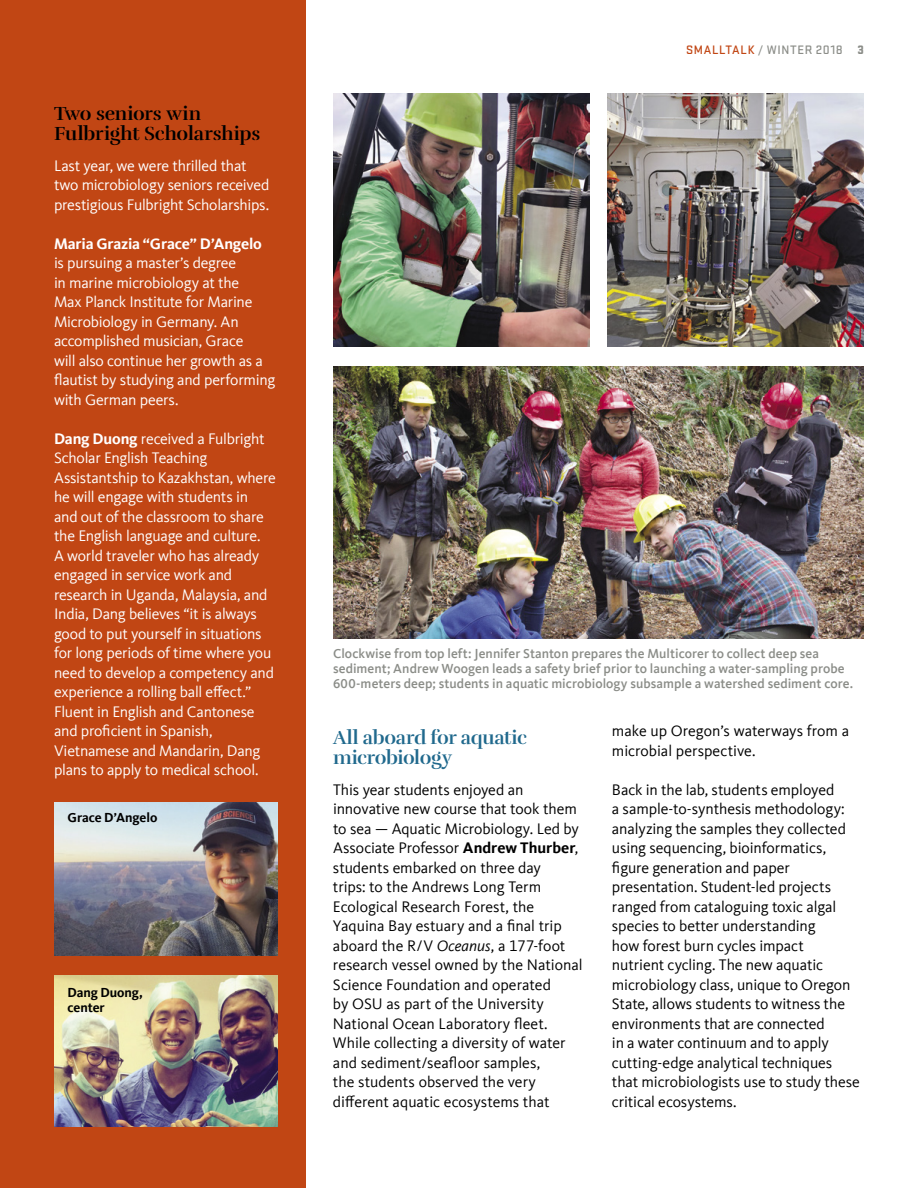
<style>
.page{position:relative;width:918px;height:1188px;background:#fff}
.page>*{position:absolute;margin:0;border:0;box-sizing:border-box;transform-origin:0 0}
.t1{font:19.5px/19.5px "Rufina Stencil Bold";letter-spacing:-.005em;color:#000}
.t2{font:19.5px/19.5px "Rufina Stencil Bold";letter-spacing:-.02em;color:#20698d}
.t3{font:15.75px/19.5px "Kievit Offc";letter-spacing:-.005em;color:#000}
.t4{font:15.75px/19.5px "Kievit Offc";letter-spacing:-.015em;color:#fff}
.t5{font:700 15.75px "Kievit Offc";letter-spacing:-.01em;color:#fff}
.t6{font:500 13.5px/15px "Kievit Offc";letter-spacing:.005em;color:#8b8d88}
.t7{font:700 13.5px/15px "Kievit Offc";letter-spacing:-.005em;color:#000}
.t8{font:500 12.75px "Stratum 2";letter-spacing:.055em;color:#8b8d88}
.s1{font-weight:700}
.s2{color:#c14614}
.s3{font-weight:900}
.s4{font-style:italic}
</style>
<div class="page">
<div style="left:0;top:0;width:306px;height:1188px;background:#c14614"></div>
<img style="left:333px;top:366px;width:531px;height:273px">
<img style="left:333px;top:93px;width:256px;height:253px">
<img style="left:608px;top:93px;width:256px;height:253px">
<img style="left:54px;top:975px;width:224px;height:151px">
<img style="left:54px;top:802px;width:224px;height:154px">
<p class="t1" style="left:54px;top:104px;width:208px">Two seniors win<br>Fulbright Scholarships</p>
<p class="t4" style="left:54px;top:156px;width:217px">Last year, we were thrilled that two microbiology seniors received prestigious Fulbright Scholarships.</p>
<p class="t5" style="left:54px;top:235px;width:209px">Maria Grazia “Grace” D’Angelo</p>
<p class="t4" style="left:54px;top:254px;width:223px">is pursuing a master’s degree<br>in marine microbiology at the<br>Max Planck Institute for Marine<br>Microbiology in Germany. An accomplished musician, Grace<br>will also continue her growth as a flautist by studying and performing with German peers.</p>
<p class="t4" style="left:54px;top:429px;width:223px"><span class="s1">Dang Duong</span> received a Fulbright<br>Scholar English Teaching<br>Assistantship to Kazakhstan, where he will engage with students in<br>and out of the classroom to share the English language and culture.<br>A world traveler who has already engaged in service work and research in Uganda, Malaysia, and<br>India, Dang believes “it is always good to put yourself in situations for long periods of time where you need to develop a competency and experience a rolling ball effect.”<br>Fluent in English and Cantonese and proficient in Spanish,<br>Vietnamese and Mandarin, Dang plans to apply to medical school.</p>
<p class="t7" style="left:68px;top:810px;width:91px">Grace D’Angelo</p>
<p class="t7" style="left:68px;top:985px;width:77px">Dang Duong, center</p>
<p class="t8" style="left:686px;top:41px;width:179px"><span class="s2">SMALLTALK</span> / WINTER 2018 <span class="s3">3</span></p>
<p class="t6" style="left:333px;top:646px;width:522px">Clockwise from top left: Jennifer Stanton prepares the Multicorer to collect deep sea sediment; Andrew Woogen leads a safety brief prior to launching a water-sampling probe<br>600-meters deep; students in aquatic microbiology subsample a watershed sediment core.</p>
<p class="t2" style="left:333px;top:728px;width:195px">All aboard for aquatic microbiology</p>
<p class="t3" style="left:333px;top:780px;width:251px">This year students enjoyed an innovative new course that took them to sea — Aquatic Microbiology. Led by Associate Professor <span class="s1">Andrew Thurber</span>, students embarked on three day<br>trips: to the Andrews Long Term Ecological Research Forest, the Yaquina Bay estuary and a final trip aboard the R/V <span class="s4">Oceanus</span>, a 177-foot research vessel owned by the National Science Foundation and operated<br>by OSU as part of the University National Ocean Laboratory fleet.<br>While collecting a diversity of water and sediment/seafloor samples,<br>the students observed the very different aquatic ecosystems that</p>
<p class="t3" style="left:612px;top:722px;width:239px">make up Oregon’s waterways from a microbial perspective.</p>
<p class="t3" style="left:612px;top:780px;width:250px">Back in the lab, students employed<br>a sample-to-synthesis methodology: analyzing the samples they collected using sequencing, bioinformatics, figure generation and paper presentation. Student-led projects ranged from cataloguing toxic algal species to better understanding<br>how forest burn cycles impact nutrient cycling. The new aquatic microbiology class, unique to Oregon State, allows students to witness the environments that are connected<br>in a water continuum and to apply cutting-edge analytical techniques that microbiologists use to study these critical ecosystems.</p>
</div>
